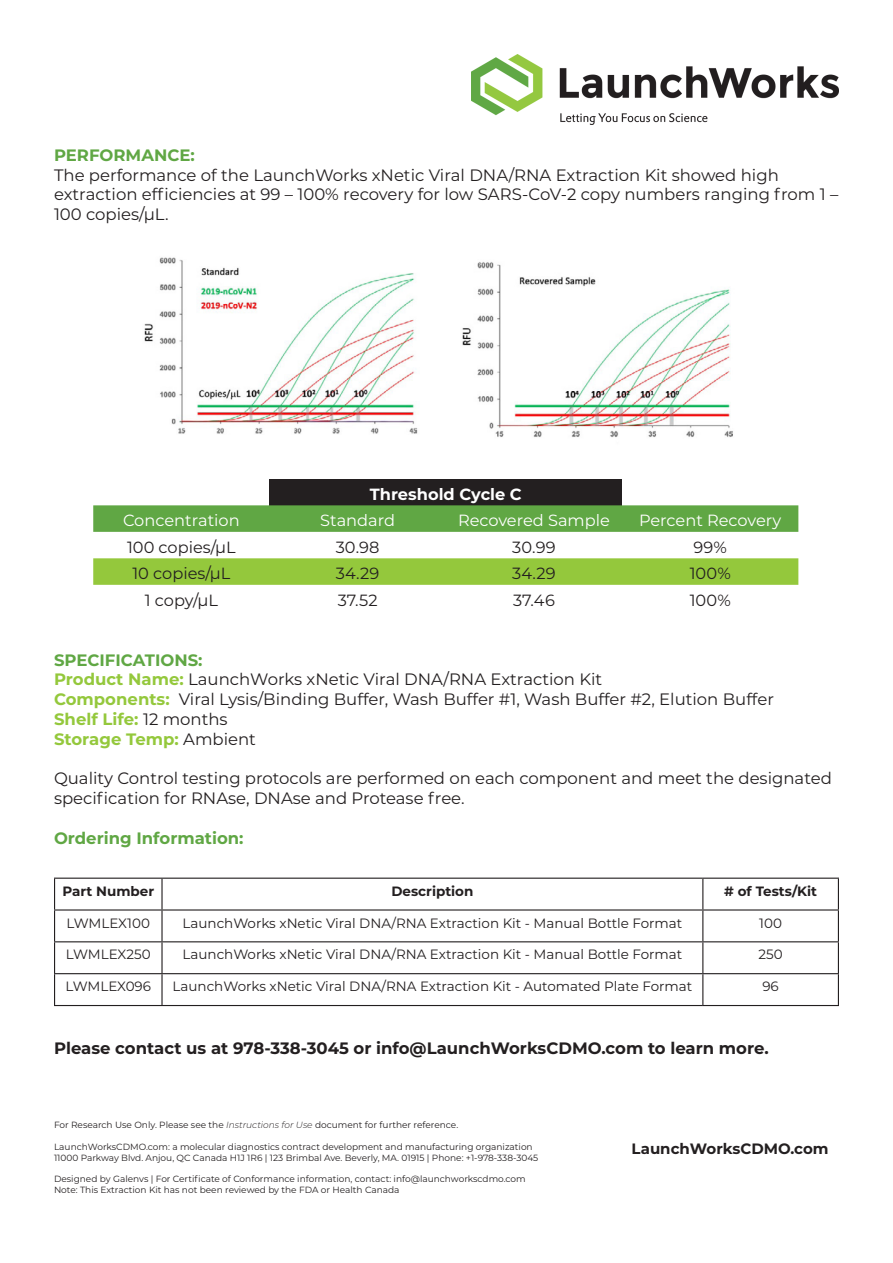
<style>
.page{position:relative;width:893px;height:1263px;background:#fff}
.page>*{position:absolute;margin:0;border:0;box-sizing:border-box;transform-origin:0 0}
.t1{font:16.5px/19.8px "Montserrat";color:#231f20}
.t2{font:700 16.5px "Montserrat";color:#231f20}
.t3{font:700 16.5px "Montserrat";color:#60a744}
.t4{font:700 16.5px "Montserrat";color:#94c83c}
.t5{font:16.2px "Montserrat";color:#231f20}
.t6{font:16.2px "Montserrat";color:#fff}
.t7{font:700 16.2px "Montserrat";color:#fff}
.t8{font:700 15px "Montserrat";color:#231f20}
.t9{font:13.5px "Montserrat";color:#231f20}
.t10{font:700 13.5px "Montserrat";color:#231f20}
.t11{font:9px "Montserrat";color:#231f20}
.s1{font-weight:700;color:#94c83c}
.s2{font-weight:400;color:#231f20}
.s3{font-weight:300;font-style:italic}
</style>
<div class="page">
<img style="left:144px;top:257px;width:589px;height:180px">
<img style="left:472px;top:54px;width:367px;height:70px">
<hr style="left:54px;top:878px;width:108px;height:1px;background:#231f20">
<hr style="left:54px;top:879px;width:1px;height:30px;background:#231f20">
<hr style="left:162px;top:878px;width:541px;height:1px;background:#231f20">
<hr style="left:161px;top:879px;width:2px;height:30px;background:#231f20">
<hr style="left:703px;top:878px;width:136px;height:1px;background:#231f20">
<hr style="left:702px;top:879px;width:1px;height:30px;background:#231f20">
<hr style="left:838px;top:879px;width:1px;height:30px;background:#231f20">
<hr style="left:54px;top:909px;width:108px;height:1px;background:#231f20">
<hr style="left:54px;top:910px;width:1px;height:31px;background:#231f20">
<hr style="left:162px;top:909px;width:541px;height:1px;background:#231f20">
<hr style="left:161px;top:910px;width:2px;height:31px;background:#231f20">
<hr style="left:703px;top:909px;width:136px;height:1px;background:#231f20">
<hr style="left:702px;top:910px;width:1px;height:31px;background:#231f20">
<hr style="left:838px;top:910px;width:1px;height:31px;background:#231f20">
<hr style="left:54px;top:941px;width:108px;height:1px;background:#231f20">
<hr style="left:54px;top:942px;width:1px;height:31px;background:#231f20">
<hr style="left:162px;top:941px;width:541px;height:1px;background:#231f20">
<hr style="left:161px;top:942px;width:2px;height:31px;background:#231f20">
<hr style="left:703px;top:941px;width:136px;height:1px;background:#231f20">
<hr style="left:702px;top:942px;width:1px;height:31px;background:#231f20">
<hr style="left:838px;top:942px;width:1px;height:31px;background:#231f20">
<hr style="left:54px;top:973px;width:108px;height:1px;background:#231f20">
<hr style="left:54px;top:974px;width:1px;height:31px;background:#231f20">
<hr style="left:162px;top:973px;width:541px;height:1px;background:#231f20">
<hr style="left:161px;top:974px;width:2px;height:31px;background:#231f20">
<hr style="left:703px;top:973px;width:136px;height:1px;background:#231f20">
<hr style="left:702px;top:974px;width:1px;height:31px;background:#231f20">
<hr style="left:838px;top:974px;width:1px;height:31px;background:#231f20">
<hr style="left:54px;top:1005px;width:108px;height:1px;background:#231f20">
<hr style="left:162px;top:1005px;width:541px;height:1px;background:#231f20">
<hr style="left:703px;top:1005px;width:136px;height:1px;background:#231f20">
<div style="left:270px;top:479px;width:352px;height:26px;background:#231f20"></div>
<svg style="left:93px;top:505px;width:705px;height:27px;background:#61a746"></svg>
<svg style="left:93px;top:558px;width:705px;height:27px;background:#96c93f"></svg>
<p class="t3" style="left:54px;top:143px;width:142px">PERFORMANCE:</p>
<p class="t1" style="left:54px;top:164px;width:786px">The performance of the LaunchWorks xNetic Viral DNA/RNA Extraction Kit showed high extraction efficiencies at 99 – 100% recovery for low SARS-CoV-2 copy numbers ranging from 1 –<br>100 copies/µL.</p>
<p class="t7" style="left:370px;top:482px;width:153px">Threshold Cycle C</p>
<p class="t6" style="left:123px;top:510px;width:118px">Concentration</p>
<p class="t6" style="left:320px;top:510px;width:76px">Standard</p>
<p class="t6" style="left:458px;top:510px;width:153px">Recovered Sample</p>
<p class="t6" style="left:639px;top:510px;width:144px">Percent Recovery</p>
<p class="t5" style="left:127px;top:536px;width:110px">100 copies/µL</p>
<p class="t5" style="left:336px;top:536px;width:45px">30.98</p>
<p class="t5" style="left:512px;top:536px;width:45px">30.99</p>
<p class="t5" style="left:693px;top:536px;width:35px">99%</p>
<p class="t5" style="left:132px;top:562px;width:99px">10 copies/µL</p>
<p class="t5" style="left:336px;top:562px;width:45px">34.29</p>
<p class="t5" style="left:512px;top:562px;width:45px">34.29</p>
<p class="t5" style="left:690px;top:562px;width:43px">100%</p>
<p class="t5" style="left:145px;top:589px;width:75px">1 copy/µL</p>
<p class="t5" style="left:338px;top:589px;width:41px">37.52</p>
<p class="t5" style="left:513px;top:589px;width:43px">37.46</p>
<p class="t5" style="left:690px;top:589px;width:43px">100%</p>
<p class="t3" style="left:54px;top:648px;width:150px">SPECIFICATIONS:</p>
<p class="t1" style="left:54px;top:669px;width:550px"><span class="s1">Product Name:</span> LaunchWorks xNetic Viral DNA/RNA Extraction Kit</p>
<p class="t1" style="left:54px;top:689px;width:721px"><span class="s1">Components:</span> Viral Lysis/Binding Buffer, Wash Buffer #1, Wash Buffer #2, Elution Buffer</p>
<p class="t4" style="left:54px;top:707px;width:175px">Shelf Life: <span class="s2">12 months</span></p>
<p class="t4" style="left:54px;top:727px;width:203px">Storage Temp: <span class="s2">Ambient</span></p>
<p class="t1" style="left:54px;top:768px;width:779px">Quality Control testing protocols are performed on each component and meet the designated specification for RNAse, DNAse and Protease free.</p>
<p class="t3" style="left:54px;top:826px;width:191px">Ordering Information:</p>
<p class="t10" style="left:62px;top:881px;width:93px">Part Number</p>
<p class="t10" style="left:391px;top:881px;width:84px">Description</p>
<p class="t10" style="left:724px;top:881px;width:94px"># of Tests/Kit</p>
<p class="t9" style="left:67px;top:913px;width:85px">LWMLEX100</p>
<p class="t9" style="left:183px;top:913px;width:501px">LaunchWorks xNetic Viral DNA/RNA Extraction Kit - Manual Bottle Format</p>
<p class="t9" style="left:759px;top:913px;width:24px">100</p>
<p class="t9" style="left:66px;top:945px;width:86px">LWMLEX250</p>
<p class="t9" style="left:183px;top:945px;width:501px">LaunchWorks xNetic Viral DNA/RNA Extraction Kit - Manual Bottle Format</p>
<p class="t9" style="left:758px;top:945px;width:26px">250</p>
<p class="t9" style="left:65px;top:977px;width:87px">LWMLEX096</p>
<p class="t9" style="left:173px;top:977px;width:521px">LaunchWorks xNetic Viral DNA/RNA Extraction Kit - Automated Plate Format</p>
<p class="t9" style="left:762px;top:977px;width:18px">96</p>
<p class="t2" style="left:54px;top:1036px;width:716px">Please contact us at 978-338-3045 or info@LaunchWorksCDMO.com to learn more.</p>
<p class="t11" style="left:54px;top:1119px;width:406px">For Research Use Only. Please see the <span class="s3">Instructions for Use</span> document for further reference.</p>
<p class="t11" style="left:54px;top:1140px;width:480px">LaunchWorksCDMO.com: a molecular diagnostics contract development and manufacturing organization</p>
<p class="t11" style="left:54px;top:1151px;width:486px">11000 Parkway Blvd. Anjou, QC Canada H1J 1R6 | 123 Brimbal Ave. Beverly, MA. 01915 | Phone: +1-978-338-3045</p>
<p class="t11" style="left:54px;top:1173px;width:473px">Designed by Galenvs | For Certificate of Conformance information, contact: info@launchworkscdmo.com</p>
<p class="t11" style="left:54px;top:1183px;width:347px">Note: This Extraction Kit has not been reviewed by the FDA or Health Canada</p>
<p class="t8" style="left:632px;top:1138px;width:198px">LaunchWorksCDMO.com</p>
</div>
